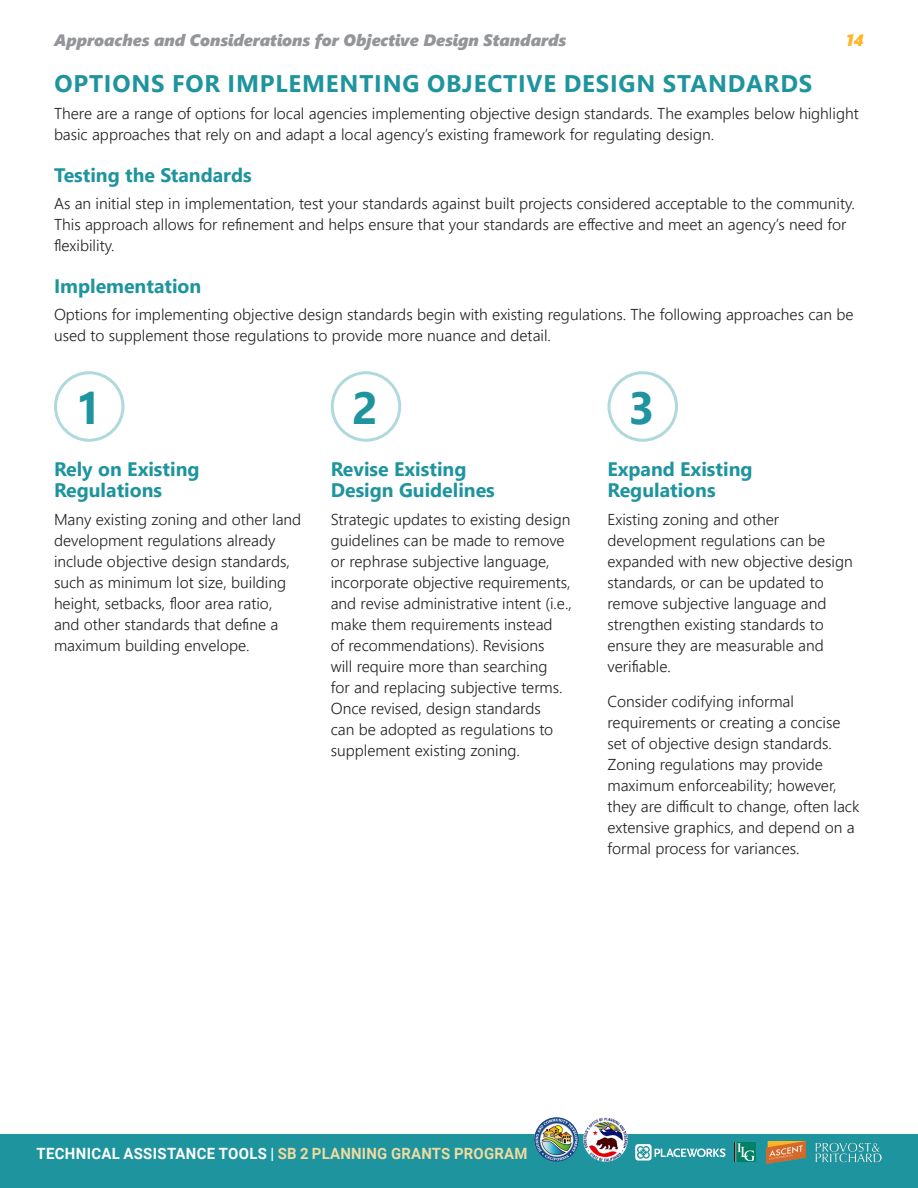
<style>
.page{position:relative;width:918px;height:1188px;background:#fff}
.page>*{position:absolute;margin:0;border:0;box-sizing:border-box;transform-origin:0 0}
.Body{font:700 45px "Segoe UI";color:#1e949e}
.Heading_1{font:700 24px "Segoe UI";letter-spacing:.035em;color:#1e949e}
.Heading_2{font:700 19.5px/21px "Segoe UI";color:#1e949e}
.t1{font:italic 16.5px "Segoe UI Black";color:#939598}
.t2{font:italic 16.5px "Segoe UI Black";color:#ffb526}
.Body-2{font:300 15.75px/21px "Segoe UI";color:#231f20}
.t3{font:700 15.6px "Roboto";letter-spacing:.015em;color:#fff;scale:.96 1}
.s1{color:#eedba1}
</style>
<div class="page">
<div style="left:0;top:1134px;width:918px;height:54px;background:#1e949e"></div>
<svg style="left:635px;top:1144px;width:91px;height:17px"></svg>
<img style="left:534px;top:1117px;width:45px;height:45px;border-radius:22px">
<img style="left:583px;top:1117px;width:45px;height:45px;border-radius:22px">
<img style="left:734px;top:1143px;width:22px;height:19px">
<img style="left:767px;top:1141px;width:38px;height:23px">
<img style="left:816px;top:1142px;width:66px;height:21px">
<div style="left:54px;top:371px;width:70px;height:71px;border:3px solid #b0d9dd;border-radius:50%"></div>
<div style="left:331px;top:371px;width:70px;height:71px;border:3px solid #b0d9dd;border-radius:50%"></div>
<div style="left:608px;top:371px;width:70px;height:71px;border:3px solid #b0d9dd;border-radius:50%"></div>
<p class="t1" style="left:54px;top:28px;width:514px">Approaches and Considerations for Objective Design Standards</p>
<p class="t2" style="left:846px;top:28px;width:19px">14</p>
<p class="Heading_1" style="left:54px;top:61px;width:759px">OPTIONS FOR IMPLEMENTING OBJECTIVE DESIGN STANDARDS</p>
<p class="Body-2" style="left:54px;top:102px;width:806px">There are a range of options for local agencies implementing objective design standards. The examples below highlight basic approaches that rely on and adapt a local agency’s existing framework for regulating design.</p>
<p class="Heading_2" style="left:54px;top:163px;width:199px">Testing the Standards</p>
<p class="Body-2" style="left:54px;top:192px;width:802px">As an initial step in implementation, test your standards against built projects considered acceptable to the community.<br>This approach allows for refinement and helps ensure that your standards are effective and meet an agency’s need for flexibility.</p>
<p class="Heading_2" style="left:54px;top:274px;width:149px">Implementation</p>
<p class="Body-2" style="left:54px;top:303px;width:801px">Options for implementing objective design standards begin with existing regulations. The following approaches can be used to supplement those regulations to provide more nuance and detail.</p>
<p class="Body" style="left:75px;top:366px;width:27px">1</p>
<p class="Heading_2" style="left:54px;top:457px;width:147px">Rely on Existing<br>Regulations</p>
<p class="Body-2" style="left:54px;top:507px;width:249px">Many existing zoning and other land development regulations already include objective design standards, such as minimum lot size, building height, setbacks, floor area ratio, and other standards that define a maximum building envelope.</p>
<p class="Body" style="left:352px;top:366px;width:27px">2</p>
<p class="Heading_2" style="left:331px;top:457px;width:166px">Revise Existing<br>Design Guidelines</p>
<p class="Body-2" style="left:331px;top:507px;width:243px">Strategic updates to existing design guidelines can be made to remove or rephrase subjective language, incorporate objective requirements, and revise administrative intent (i.e., make them requirements instead<br>of recommendations). Revisions<br>will require more than searching<br>for and replacing subjective terms.<br>Once revised, design standards<br>can be adopted as regulations to supplement existing zoning.</p>
<p class="Body" style="left:629px;top:366px;width:27px">3</p>
<p class="Heading_2" style="left:608px;top:457px;width:147px">Expand Existing<br>Regulations</p>
<p class="Body-2" style="left:608px;top:507px;width:247px">Existing zoning and other development regulations can be expanded with new objective design standards, or can be updated to remove subjective language and strengthen existing standards to ensure they are measurable and verifiable.</p>
<p class="Body-2" style="left:608px;top:689px;width:254px">Consider codifying informal requirements or creating a concise set of objective design standards.<br>Zoning regulations may provide maximum enforceability; however, they are difficult to change, often lack extensive graphics, and depend on a formal process for variances.</p>
<p class="t3" style="left:37px;top:1142px;width:513px">TECHNICAL ASSISTANCE TOOLS | <span class="s1">SB 2 PLANNING GRANTS PROGRAM</span></p>
</div>
